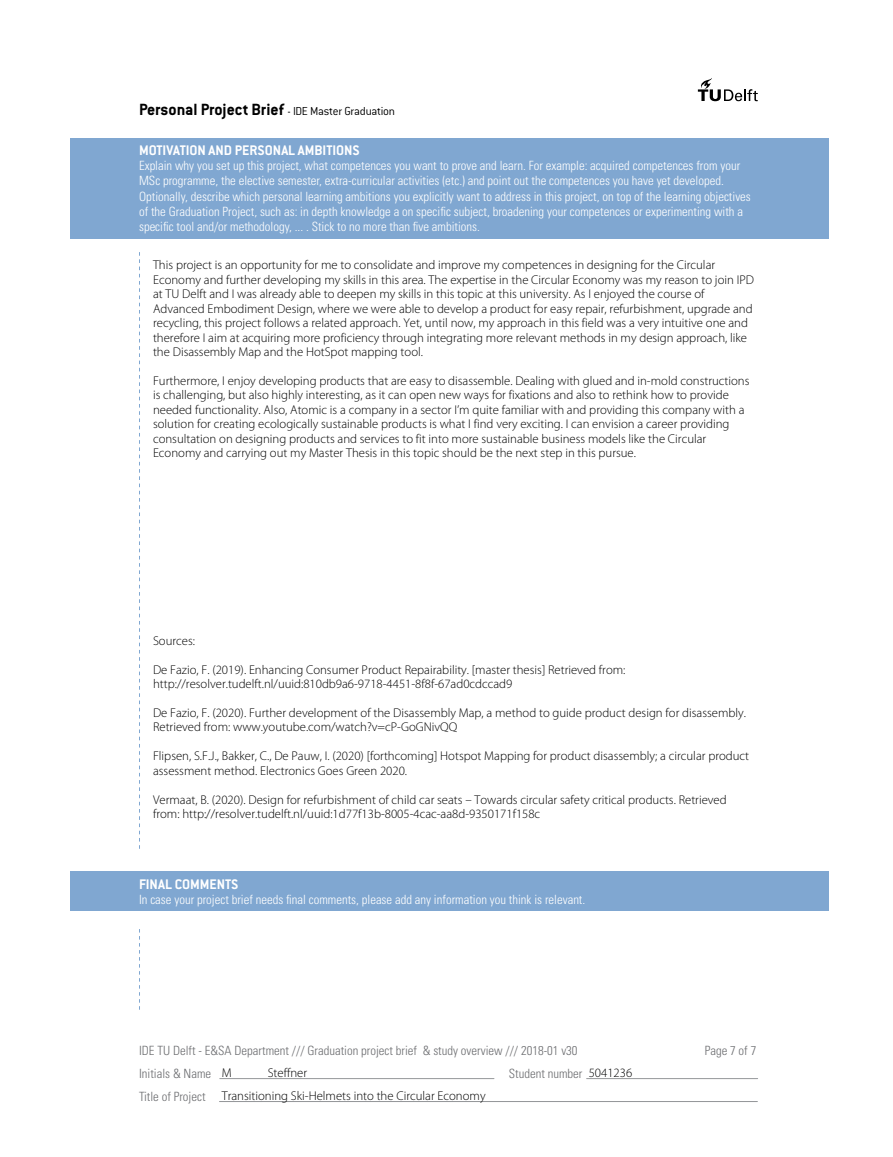
<style>
.page{position:relative;width:893px;height:1157px;background:#fff}
.page>*{position:absolute;margin:0;border:0;box-sizing:border-box;transform-origin:0 0}
.t1{font:700 17.85px "Conduit ITC Std";color:#000}
.t2{font:700 15.3px "Conduit ITC Std";color:#fff}
.t3{font:300 12.75px/14.4px "Myriad Pro";color:#000}
.t4{font:300 condensed 12.75px/15.3px "Univers LT Std";color:#fff}
.t5{font:300 condensed 12.75px "Univers LT Std";color:#6d6e71}
.s1{font-weight:300;font-size:12.75px}
</style>
<div class="page">
<svg style="left:698px;top:78px;width:60px;height:23px"></svg>
<hr style="left:219px;top:1101px;width:538px;height:1px;background:#939598">
<hr style="left:220px;top:1078px;width:274px;height:1px;background:#95979a">
<hr style="left:587px;top:1078px;width:171px;height:1px;background:#95979a">
<div style="left:70px;top:138px;width:758px;height:100px;background:#80a7d1"></div>
<div style="left:70px;top:871px;width:758px;height:40px;background:#80a7d1"></div>
<svg style="left:139px;top:252px;width:1px;height:596px"></svg>
<svg style="left:139px;top:929px;width:1px;height:80px"></svg>
<h1 class="t1" style="left:139px;top:98px;width:258px">Personal Project Brief <span class="s1">- IDE Master Graduation</span></h1>
<p class="t2" style="left:139px;top:141px;width:222px">MOTIVATION AND PERSONAL AMBITIONS</p>
<p class="t4" style="left:139px;top:158px;width:613px">Explain why you set up this project, what competences you want to prove and learn. For example: acquired competences from your MSc programme, the elective semester, extra-curricular activities (etc.) and point out the competences you have yet developed.<br>Optionally, describe which personal learning ambitions you explicitly want to address in this project, on top of the learning objectives of the Graduation Project, such as: in depth knowledge a on specific subject, broadening your competences or experimenting with a specific tool and/or methodology, ... . Stick to no more than five ambitions.</p>
<p class="t3" style="left:153px;top:258px;width:602px">This project is an opportunity for me to consolidate and improve my competences in designing for the Circular Economy and further developing my skills in this area. The expertise in the Circular Economy was my reason to join IPD at TU Delft and I was already able to deepen my skills in this topic at this university. As I enjoyed the course of Advanced Embodiment Design, where we were able to develop a product for easy repair, refurbishment, upgrade and recycling, this project follows a related approach. Yet, until now, my approach in this field was a very intuitive one and therefore I aim at acquiring more proficiency through integrating more relevant methods in my design approach, like the Disassembly Map and the HotSpot mapping tool.</p>
<p class="t3" style="left:153px;top:374px;width:598px">Furthermore, I enjoy developing products that are easy to disassemble. Dealing with glued and in-mold constructions is challenging, but also highly interesting, as it can open new ways for fixations and also to rethink how to provide needed functionality. Also, Atomic is a company in a sector I’m quite familiar with and providing this company with a solution for creating ecologically sustainable products is what I find very exciting. I can envision a career providing consultation on designing products and services to fit into more sustainable business models like the Circular Economy and carrying out my Master Thesis in this topic should be the next step in this pursue.</p>
<p class="t3" style="left:153px;top:633px;width:44px">Sources:</p>
<p class="t3" style="left:153px;top:662px;width:474px">De Fazio, F. (2019). Enhancing Consumer Product Repairability. [master thesis] Retrieved from: http://resolver.tudelft.nl/uuid:810db9a6-9718-4451-8f8f-67ad0cdccad9</p>
<p class="t3" style="left:153px;top:705px;width:594px">De Fazio, F. (2020). Further development of the Disassembly Map, a method to guide product design for disassembly.<br>Retrieved from: www.youtube.com/watch?v=cP-GoGNivQQ</p>
<p class="t3" style="left:153px;top:749px;width:598px">Flipsen, S.F.J., Bakker, C., De Pauw, I. (2020) [forthcoming] Hotspot Mapping for product disassembly; a circular product assessment method. Electronics Goes Green 2020.</p>
<p class="t3" style="left:153px;top:792px;width:575px">Vermaat, B. (2020). Design for refurbishment of child car seats – Towards circular safety critical products. Retrieved from: http://resolver.tudelft.nl/uuid:1d77f13b-8005-4cac-aa8d-9350171f158c</p>
<p class="t2" style="left:139px;top:874px;width:101px">FINAL COMMENTS</p>
<p class="t4" style="left:139px;top:891px;width:448px">In case your project brief needs final comments, please add any information you think is relevant.</p>
<p class="t5" style="left:139px;top:1043px;width:440px">IDE TU Delft - E&amp;SA Department /// Graduation project brief &amp; study overview /// 2018-01 v30</p>
<p class="t5" style="left:705px;top:1043px;width:53px">Page 7 of 7</p>
<p class="t3" style="left:222px;top:1065px;width:11px">M</p>
<p class="t3" style="left:268px;top:1065px;width:41px">Steffner</p>
<p class="t3" style="left:589px;top:1065px;width:45px">5041236</p>
<p class="t3" style="left:222px;top:1088px;width:265px">Transitioning Ski-Helmets into the Circular Economy</p>
<p class="t5" style="left:139px;top:1066px;width:74px">Initials &amp; Name</p>
<p class="t5" style="left:509px;top:1066px;width:75px">Student number</p>
<p class="t5" style="left:139px;top:1088px;width:68px">Title of Project</p>
</div>
